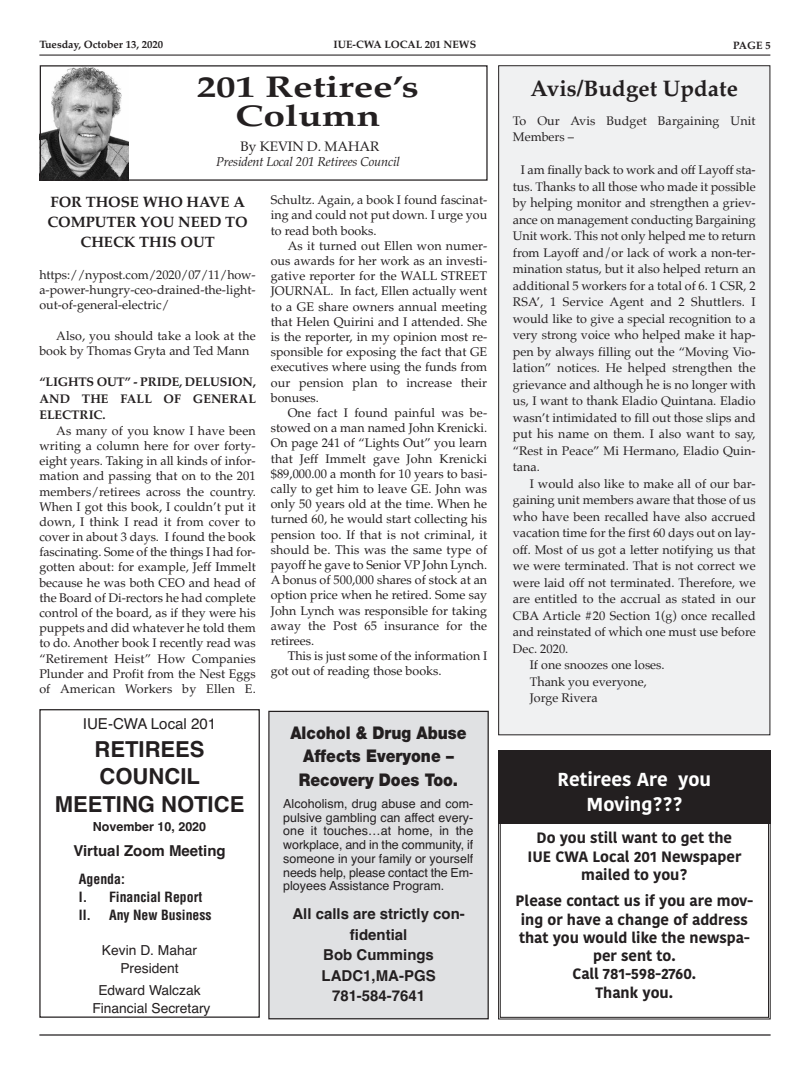
<style>
.page{position:relative;width:810px;height:1080px;background:#fff}
.page>*{position:absolute;margin:0;border:0;box-sizing:border-box;transform-origin:0 0}
.t1{font:700 30px/29.2px "Palatino";color:#231f20;text-align:center;scale:1.3 1}
.t2{font:700 22.5px "Palatino";color:#231f20}
.t3{font:700 22px/27.6px "Helvetica";color:#231f20;text-align:center}
.t4{font:700 18.75px/25.8px "Kohinoor Devanagari";color:#fff;text-align:center}
.t5{font:900 17.5px/23.5px "Helvetica Neue";color:#231f20;text-align:center;scale:.89 1}
.t6{font:700 15px/18.2px "Kohinoor Devanagari";color:#231f20;text-align:center}
.t7{font:700 15px/20.5px "Helvetica";color:#231f20;text-align:center}
.t8{font:700 15px/19.8px "Palatino";color:#231f20;text-align:center}
.t9{font:15px "Helvetica";color:#231f20}
.t10{font:13.75px/17.5px "Helvetica";color:#231f20;text-align:center}
.t11{font:700 condensed 13.75px/18px "Helvetica";color:#231f20}
.t12{font:13.75px "Palatino";letter-spacing:-.005em;color:#231f20}
.t13{font:italic 12.88px "Palatino";letter-spacing:-.015em;color:#231f20}
.t14{font:12.5px/15.2px "Palatino";color:#231f20;text-align:justify}
.t15{font:12.5px/13.8px "Helvetica";color:#231f20;text-align:justify}
.t16{font:700 12.5px/16.5px "Palatino";color:#231f20;text-align:justify}
.t17{font:700 12.5px "Helvetica";color:#231f20}
.t18{font:700 10.75px "Palatino";color:#231f20}
</style>
<div class="page">
<div style="left:498px;top:751px;width:273px;height:73px;background:#231f20"></div>
<hr style="left:39px;top:1034px;width:732px;height:2px;background:#231f20">
<hr style="left:39px;top:55px;width:731px;height:1px;background:#231f20">
<div style="left:39px;top:709px;width:221px;height:309px;border:1px solid #231f20"></div>
<img style="left:42px;top:67px;width:86px;height:112px">
<div style="left:40px;top:65px;width:448px;height:116px;border:1px solid #231f20"></div>
<div style="left:498px;top:751px;width:273px;height:268px;border:1px solid #231f20"></div>
<div style="left:500px;top:753px;width:269px;height:265px;border:1px solid #231f20"></div>
<div style="left:270px;top:712px;width:218px;height:306px;background:#e0e1e3"></div>
<div style="left:268px;top:711px;width:221px;height:308px;border:1px solid #231f20"></div>
<div style="left:499px;top:66px;width:270px;height:668px;background:#f0f1f2"></div>
<div style="left:498px;top:65px;width:272px;height:670px;border:1px solid #231f20"></div>
<p class="t18" style="left:39px;top:39px;width:125px">Tuesday, October 13, 2020</p>
<p class="t18" style="left:334px;top:39px;width:144px">IUE-CWA LOCAL 201 NEWS</p>
<p class="t18" style="left:733px;top:41px;width:39px">PAGE 5</p>
<h1 class="t1" style="left:197px;top:74px;width:172px">201 Retiree’s<br>Column</h1>
<p class="t12" style="left:241px;top:140px;width:140px">By KEVIN D. MAHAR</p>
<p class="t13" style="left:216px;top:157px;width:185px">President Local 201 Retirees Council</p>
<p class="t8" style="left:47px;top:193px;width:202px">FOR THOSE WHO HAVE A<br>COMPUTER YOU NEED TO<br>CHECK THIS OUT</p>
<p class="t14" style="left:39px;top:268px;width:218px">https://nypost.com/2020/07/11/how&shy;a-power-hungry-ceo-drained-the-light&shy;out-of-general-electric/</p>
<p class="t14" style="left:39px;top:329px;width:218px;text-indent:17px">Also, you should take a look at the book by Thomas Gryta and Ted Mann</p>
<p class="t16" style="left:39px;top:375px;width:218px">“LIGHTS OUT” - PRIDE, DELUSION, AND THE FALL OF GENERAL ELECTRIC.</p>
<p class="t14" style="left:39px;top:424px;width:218px;text-indent:17px">As many of you know I have been writing a column here for over forty&shy;eight years. Taking in all kinds of infor&shy;mation and passing that on to the 201 members/retirees across the country.<br>When I got this book, I couldn’t put it down, I think I read it from cover to cover in about 3 days. I found the book fascinating. Some of the things I had for&shy;gotten about: for example, Jeff Immelt because he was both CEO and head of the Board of Di-rectors he had complete control of the board, as if they were his puppets and did whatever he told them to do. Another book I recently read was “Retirement Heist” How Companies Plunder and Profit from the Nest Eggs of American Workers by Ellen E.</p>
<p class="t14" style="left:271px;top:194px;width:218px">Schultz. Again, a book I found fascinat&shy;ing and could not put down. I urge you to read both books.</p>
<p class="t14" style="left:271px;top:239px;width:218px;text-indent:17px">As it turned out Ellen won numer&shy;ous awards for her work as an investi&shy;gative reporter for the WALL STREET JOURNAL. In fact, Ellen actually went to a GE share owners annual meeting that Helen Quirini and I attended. She is the reporter, in my opinion most re&shy;sponsible for exposing the fact that GE executives where using the funds from our pension plan to increase their bonuses.</p>
<p class="t14" style="left:271px;top:407px;width:218px;text-indent:17px">One fact I found painful was be&shy;stowed on a man named John Krenicki.<br>On page 241 of “Lights Out” you learn that Jeff Immelt gave John Krenicki $89,000.00 a month for 10 years to basi&shy;cally to get him to leave GE. John was only 50 years old at the time. When he turned 60, he would start collecting his pension too. If that is not criminal, it should be. This was the same type of payoff he gave to Senior VP John Lynch.<br>A bonus of 500,000 shares of stock at an option price when he retired. Some say John Lynch was responsible for taking away the Post 65 insurance for the retirees.</p>
<p class="t14" style="left:271px;top:650px;width:218px;text-indent:17px">This is just some of the information I got out of reading those books.</p>
<p class="t9" style="left:83px;top:715px;width:135px">IUE-CWA Local 201</p>
<h3 class="t3" style="left:55px;top:735px;width:191px">RETIREES<br>COUNCIL<br>MEETING NOTICE</h3>
<p class="t17" style="left:93px;top:819px;width:115px">November 10, 2020</p>
<p class="t7" style="left:73px;top:841px;width:154px">Virtual Zoom Meeting</p>
<p class="t11" style="left:79px;top:870px;width:134px">Agenda:<br>I. Financial Report<br>II. Any New Business</p>
<p class="t10" style="left:102px;top:942px;width:97px">kevin D. Mahar<br>President</p>
<p class="t10" style="left:92px;top:982px;width:120px">Edward Walczak<br>Financial Secretary</p>
<h3 class="t5" style="left:290px;top:722px;width:200px">Alcohol &amp; Drug Abuse<br>Affects Everyone –<br>Recovery Does Too.</h3>
<p class="t15" style="left:283px;top:797px;width:192px">Alcoholism, drug abuse and com&shy;pulsive gambling can affect every&shy;one it touches…at home, in the workplace, and in the community, if someone in your family or yourself needs help, please contact the Em&shy;ployees Assistance Program.</p>
<p class="t7" style="left:292px;top:904px;width:174px">All calls are strictly con&shy;fidential<br>Bob Cummings<br>LADC1,MA-PGS<br>781-584-7641</p>
<h2 class="t2" style="left:531px;top:80px;width:209px">Avis/Budget Update</h2>
<p class="t14" style="left:513px;top:113px;width:244px;line-height:16.5px">To Our Avis Budget Bargaining Unit<br>Members –</p>
<p class="t14" style="left:513px;top:163px;width:244px;line-height:16.5px;text-indent:8px">I am finally back to work and off Layoff sta&shy;tus. Thanks to all those who made it possible by helping monitor and strengthen a griev&shy;ance on management conducting Bargaining Unit work. This not only helped me to return from Layoff and/or lack of work a non-ter&shy;mination status, but it also helped return an additional 5 workers for a total of 6. 1 CSR, 2<br>RSA’, 1 Service Agent and 2 Shuttlers. I would like to give a special recognition to a very strong voice who helped make it hap&shy;pen by always filling out the “Moving Vio&shy;lation” notices. He helped strengthen the grievance and although he is no longer with us, I want to thank Eladio Quintana. Eladio wasn’t intimidated to fill out those slips and put his name on them. I also want to say, “Rest in Peace” Mi Hermano, Eladio Quin&shy;tana.</p>
<p class="t14" style="left:530px;top:477px;width:227px">I would also like to make all of our bar-</p>
<p class="t14" style="left:513px;top:493px;width:244px">gaining unit members aware that those of us</p>
<p class="t14" style="left:513px;top:510px;width:244px">who have been recalled have also accrued</p>
<p class="t14" style="left:513px;top:526px;width:244px">vacation time for the first 60 days out on lay-</p>
<p class="t14" style="left:513px;top:543px;width:244px">off. Most of us got a letter notifying us that</p>
<p class="t14" style="left:513px;top:559px;width:244px">we were terminated. That is not correct we</p>
<p class="t14" style="left:513px;top:576px;width:244px">were laid off not terminated. Therefore, we</p>
<p class="t14" style="left:513px;top:592px;width:244px">are entitled to the accrual as stated in our</p>
<p class="t14" style="left:513px;top:609px;width:244px">CBA Article #20 Section 1(g) once recalled</p>
<p class="t14" style="left:513px;top:625px;width:244px">and reinstated of which one must use before</p>
<p class="t14" style="left:513px;top:642px;width:57px">Dec. 2020.</p>
<p class="t14" style="left:530px;top:658px;width:136px">If one snoozes one loses.</p>
<p class="t14" style="left:530px;top:675px;width:119px">Thank you everyone,</p>
<p class="t14" style="left:530px;top:691px;width:69px">Jorge Rivera</p>
<h3 class="t4" style="left:558px;top:767px;width:155px">Retirees Are you<br>Moving???</h3>
<p class="t6" style="left:528px;top:829px;width:215px">Do you still want to get the<br>IUE CWA Local 201 Newspaper mailed to you?</p>
<p class="t6" style="left:516px;top:892px;width:239px">Please contact us if you are mov&shy;ing or have a change of address that you would like the newspa&shy;per sent to.<br>Call 781-598-2760.<br>Thank you.</p>
</div>
